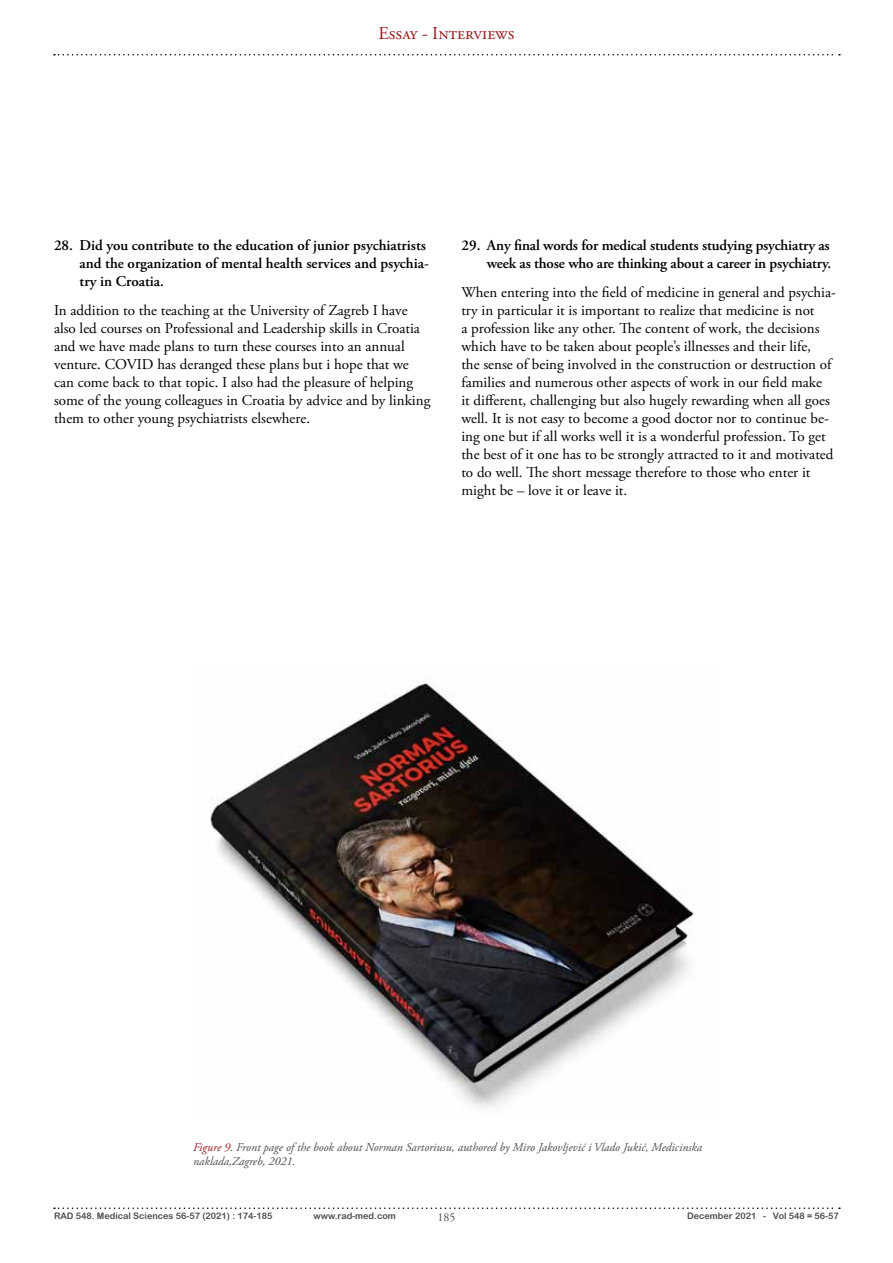
<style>
.page{position:relative;width:893px;height:1263px;background:#fff}
.page>*{position:absolute;margin:0;border:0;box-sizing:border-box;transform-origin:0 0}
.t1{font:18px "Adobe Garamond Pro";color:#981c1e}
.t2{font:15px/18px "Adobe Garamond Pro";color:#000}
.t3{font:600 15px/18px "Adobe Garamond Pro";color:#000}
.t4{font:italic 12px/14.4px "Adobe Garamond Pro";color:#4d4d4d}
.t5{font:12px "Adobe Garamond Pro";color:#4d4d4d}
.t6{font:9px "Arial Rounded MT Bold";color:#4d4d4d}
.s1{color:#981c1e}
</style>
<div class="page">
<svg style="left:54px;top:54px;width:786px;height:2px"></svg>
<svg style="left:54px;top:1207px;width:786px;height:2px"></svg>
<img style="left:210px;top:678px;width:484px;height:430px">
<p class="t1" style="left:378px;top:23px;width:138px">Essay - Interviews</p>
<p class="t3" style="left:80px;top:237px;width:351px;text-indent:-26px">28. Did you contribute to the education of junior psychiatrists and the organization of mental health services and psychia&shy;try in Croatia.</p>
<p class="t2" style="left:54px;top:302px;width:378px">In addition to the teaching at the University of Zagreb I have also led courses on Professional and Leadership skills in Croatia and we have made plans to turn these courses into an annual venture. COVID has deranged these plans but i hope that we can come back to that topic. I also had the pleasure of helping some of the young colleagues in Croatia by advice and by linking them to other young psychiatrists elsewhere.</p>
<p class="t3" style="left:461px;top:237px;width:371px;text-align:right">29. Any final words for medical students studying psychiatry as week as those who are thinking about a career in psychiatry.</p>
<p class="t2" style="left:461px;top:284px;width:376px">When entering into the field of medicine in general and psychia&shy;try in particular it is important to realize that medicine is not<br>a profession like any other. The content of work, the decisions which have to be taken about people’s illnesses and their life,<br>the sense of being involved in the construction or destruction of families and numerous other aspects of work in our field make<br>it different, challenging but also hugely rewarding when all goes well. It is not easy to become a good doctor nor to continue be&shy;ing one but if all works well it is a wonderful profession. To get the best of it one has to be strongly attracted to it and motivated to do well. The short message therefore to those who enter it might be – love it or leave it.</p>
<p class="t4" style="left:193px;top:1140px;width:511px"><span class="s1">Figure 9.</span> Front page of the book about Norman Sartoriusu, authored by Miro Jakovljević i Vlado Jukić, Medicinska naklada,Zagreb, 2021.</p>
<p class="t6" style="left:54px;top:1210px;width:220px">RAD 548. Medical Sciences 56-57 (2021) : 174-185</p>
<p class="t6" style="left:314px;top:1210px;width:84px">www.rad-med.com</p>
<p class="t5" style="left:437px;top:1210px;width:19px">185</p>
<p class="t6" style="left:687px;top:1210px;width:153px">December 2021 - Vol 548 = 56-57</p>
</div>
